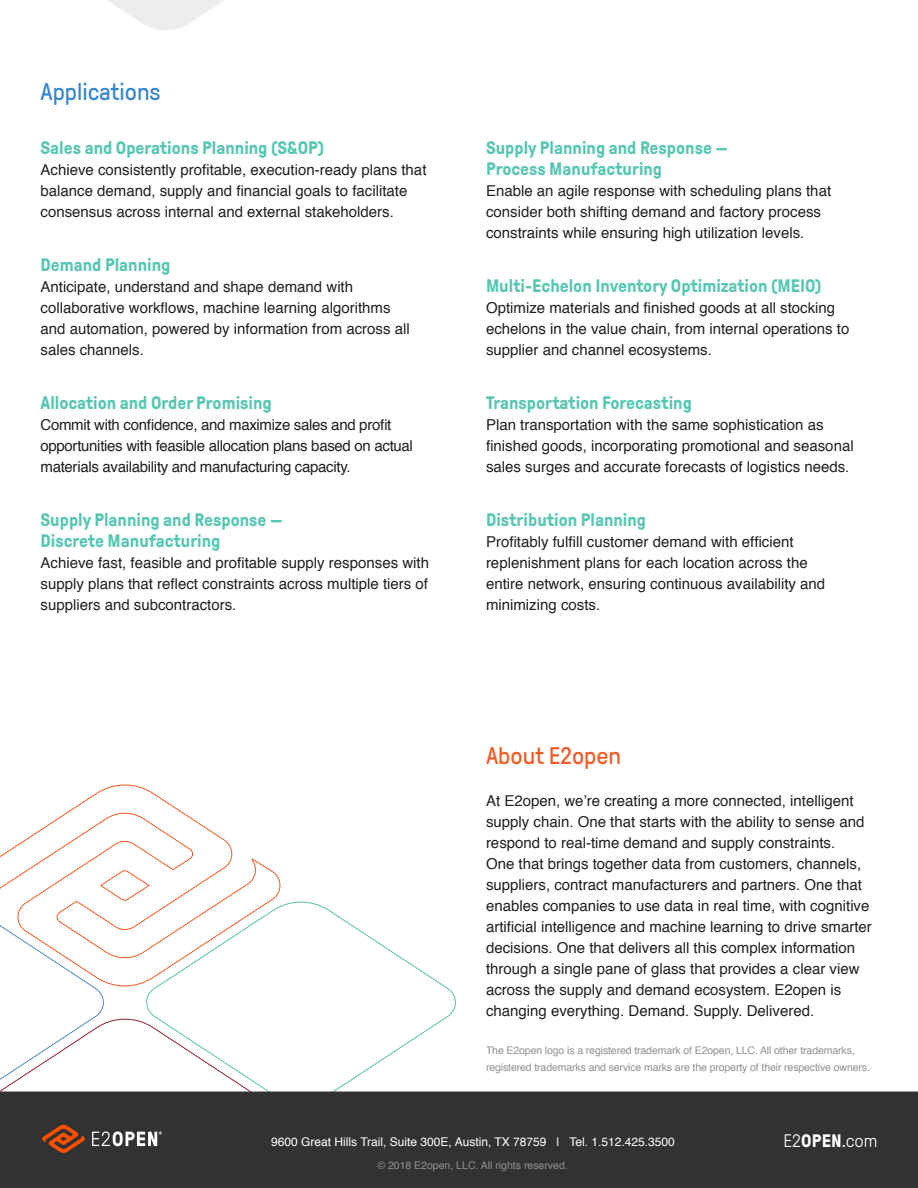
<style>
.page{position:relative;width:918px;height:1188px;background:#fff}
.page>*{position:absolute;margin:0;border:0;box-sizing:border-box;transform-origin:0 0}
.t1{font:24px "GT Pressura Pro";color:#3686cd}
.t2{font:24px "GT Pressura Pro";color:#f15b24}
.t3{font:700 18px/21px "GT Pressura Pro";color:#58c6b3}
.t4{font:300 18px "GT Pressura Pro";color:#fff}
.t5{font:15px/21px "Helvetica";color:#231f20}
.t6{font:15px/21px "Helvetica";letter-spacing:-.02em;color:#231f20}
.t7{font:12px "Helvetica";color:#fff}
.t8{font:10.5px/16.5px "Helvetica";letter-spacing:-.01em;color:#929091}
.s1{font-weight:700}
</style>
<div class="page">
<svg style="left:146px;top:901px;width:313px;height:191px"></svg>
<svg style="left:0;top:1015px;width:283px;height:77px"></svg>
<svg style="left:0;top:784px;width:284px;height:206px"></svg>
<div style="left:0;top:1092px;width:918px;height:96px;background:#333232"></div>
<svg style="left:42px;top:1124px;width:43px;height:29px"></svg>
<svg style="left:92px;top:1131px;width:70px;height:15px"></svg>
<svg style="left:108px;top:0;width:116px;height:30px"></svg>
<p class="t1" style="left:40px;top:79px;width:122px">Applications</p>
<p class="t3" style="left:40px;top:138px;width:285px">Sales and Operations Planning (S&amp;OP)</p>
<p class="t5" style="left:40px;top:160px;width:388px">Achieve consistently profitable, execution-ready plans that balance demand, supply and financial goals to facilitate consensus across internal and external stakeholders.</p>
<p class="t3" style="left:40px;top:255px;width:131px">Demand Planning</p>
<p class="t5" style="left:40px;top:277px;width:371px">Anticipate, understand and shape demand with collaborative workflows, machine learning algorithms and automation, powered by information from across all sales channels.</p>
<p class="t3" style="left:40px;top:393px;width:233px">Allocation and Order Promising</p>
<p class="t6" style="left:40px;top:415px;width:374px">Commit with confidence, and maximize sales and profit opportunities with feasible allocation plans based on actual materials availability and manufacturing capacity.</p>
<p class="t3" style="left:40px;top:510px;width:244px">Supply Planning and Response —<br>Discrete Manufacturing</p>
<p class="t5" style="left:40px;top:553px;width:390px;text-align:justify">Achieve fast, feasible and profitable supply responses with supply plans that reflect constraints across multiple tiers of suppliers and subcontractors.</p>
<p class="t3" style="left:486px;top:138px;width:244px">Supply Planning and Response —<br>Process Manufacturing</p>
<p class="t5" style="left:486px;top:181px;width:347px">Enable an agile response with scheduling plans that consider both shifting demand and factory process constraints while ensuring high utilization levels.</p>
<p class="t3" style="left:486px;top:276px;width:337px">Multi-Echelon Inventory Optimization (MEIO)</p>
<p class="t5" style="left:486px;top:298px;width:365px">Optimize materials and finished goods at all stocking echelons in the value chain, from internal operations to supplier and channel ecosystems.</p>
<p class="t3" style="left:486px;top:393px;width:207px">Transportation Forecasting</p>
<p class="t5" style="left:486px;top:415px;width:369px">Plan transportation with the same sophistication as finished goods, incorporating promotional and seasonal sales surges and accurate forecasts of logistics needs.</p>
<p class="t3" style="left:486px;top:510px;width:162px">Distribution Planning</p>
<p class="t5" style="left:486px;top:532px;width:341px">Profitably fulfill customer demand with efficient replenishment plans for each location across the entire network, ensuring continuous availability and minimizing costs.</p>
<p class="t2" style="left:486px;top:743px;width:137px">About E2open</p>
<p class="t5" style="left:486px;top:791px;width:387px">At E2open, we’re creating a more connected, intelligent supply chain. One that starts with the ability to sense and respond to real-time demand and supply constraints.<br>One that brings together data from customers, channels, suppliers, contract manufacturers and partners. One that enables companies to use data in real time, with cognitive artificial intelligence and machine learning to drive smarter decisions. One that delivers all this complex information through a single pane of glass that provides a clear view across the supply and demand ecosystem. E2open is changing everything. Demand. Supply. Delivered.</p>
<p class="t8" style="left:486px;top:1043px;width:386px">The E2open logo is a registered trademark of E2open, LLC. All other trademarks, registered trademarks and service marks are the property of their respective owners.</p>
<p class="t7" style="left:271px;top:1133px;width:405px">9600 Great Hills Trail, Suite 300E, Austin, TX 78759 | Tel. 1.512.425.3500</p>
<p class="t4" style="left:783px;top:1131px;width:96px">E2<span class="s1">OPEN</span>.com</p>
<p class="t8" style="left:377px;top:1158px;width:192px">© 2018 E2open, LLC. All rights reserved.</p>
</div>
